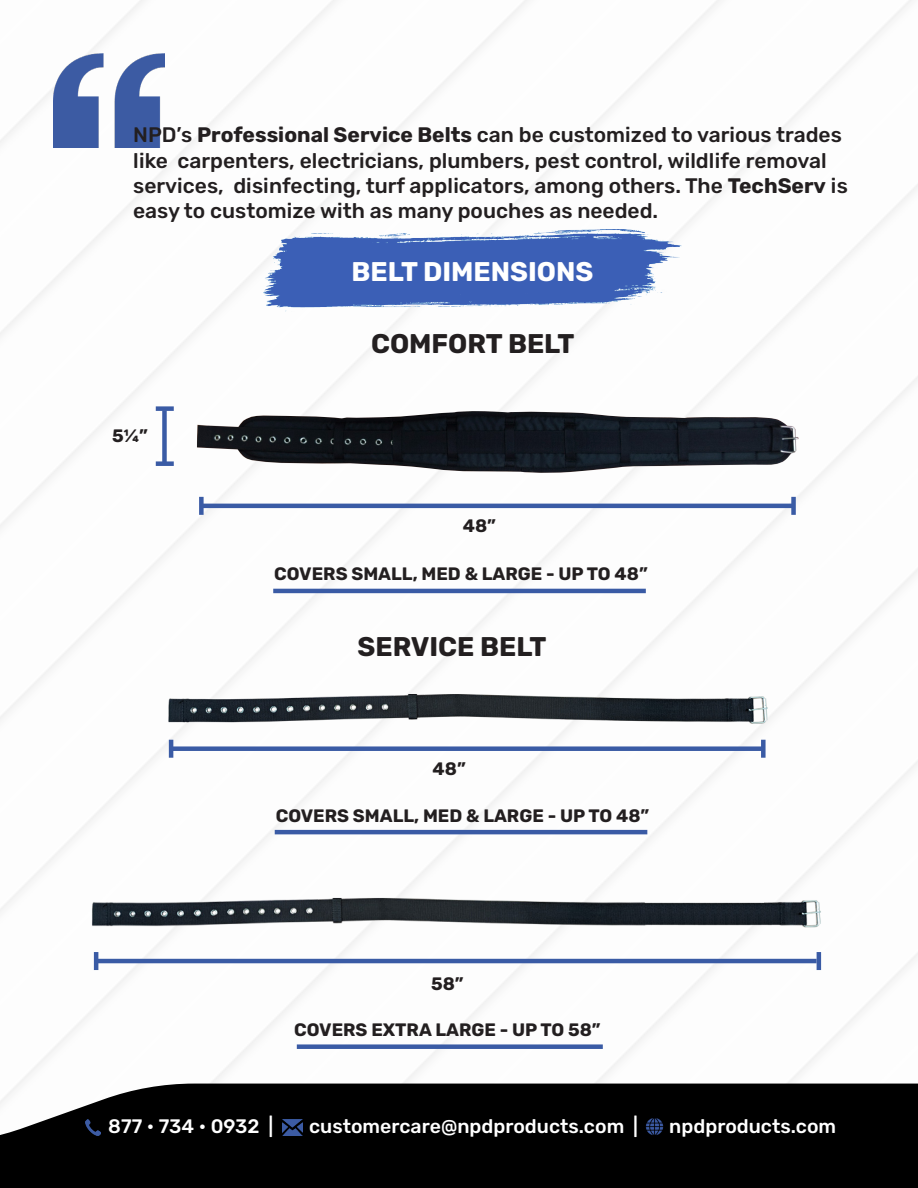
<style>
.page{position:relative;width:918px;height:1188px;background:#fff}
.page>*{position:absolute;margin:0;border:0;box-sizing:border-box;transform-origin:0 0}
.t1{font:700 27px "Rubik";color:#231f20}
.t2{font:700 27px "Rubik";color:#fff}
.t3{font:500 21px/25.2px "Rubik";color:#231f20}
.t4{font:500 19.5px "Rubik";color:#fff}
.t5{font:700 18px "Rubik";color:#231f20}
.s1{font-weight:700}
</style>
<div class="page">
<img style="left:0;top:0;width:918px;height:1084px">
<img style="left:53px;top:53px;width:111px;height:95px">
<div style="left:0;top:1084px;width:918px;height:104px;background:#000"></div>
<img style="left:85px;top:1119px;width:16px;height:16px">
<img style="left:283px;top:1120px;width:20px;height:15px">
<img style="left:646px;top:1118px;width:18px;height:17px">
<img style="left:263px;top:229px;width:418px;height:83px">
<img style="left:177px;top:391px;width:628px;height:103px">
<div style="left:162px;top:410px;width:5px;height:54px;background:#3a5ba5"></div>
<div style="left:156px;top:406px;width:18px;height:5px;background:#3a5ba5"></div>
<hr style="left:169px;top:740px;width:4px;height:18px;background:#3a5ba5">
<hr style="left:94px;top:952px;width:4px;height:18px;background:#3a5ba5">
<div style="left:199px;top:497px;width:5px;height:18px;background:#3a5ba5"></div>
<div style="left:761px;top:740px;width:5px;height:18px;background:#3a5ba5"></div>
<hr style="left:817px;top:952px;width:4px;height:18px;background:#3a5ba5">
<div style="left:791px;top:497px;width:5px;height:18px;background:#3a5ba5"></div>
<div style="left:156px;top:461px;width:18px;height:5px;background:#3a5ba5"></div>
<div style="left:172px;top:746px;width:593px;height:5px;background:#3a5ba5"></div>
<hr style="left:97px;top:959px;width:720px;height:4px;background:#3a5ba5">
<hr style="left:202px;top:504px;width:593px;height:4px;background:#3a5ba5">
<hr style="left:273px;top:589px;width:373px;height:4px;background:#3a5ba5">
<hr style="left:275px;top:830px;width:372px;height:4px;background:#3a5ba5">
<div style="left:297px;top:1044px;width:306px;height:5px;background:#3a5ba5"></div>
<img style="left:159px;top:669px;width:618px;height:65px">
<img style="left:79px;top:886px;width:756px;height:54px">
<p class="t3" style="left:133px;top:123px;width:716px">NPD’s <span class="s1">Professional Service Belts</span> can be customized to various trades like carpenters, electricians, plumbers, pest control, wildlife removal services, disinfecting, turf applicators, among others. The <span class="s1">TechServ</span> is easy to customize with as many pouches as needed.</p>
<p class="t2" style="left:352px;top:257px;width:243px">BELT DIMENSIONS</p>
<p class="t5" style="left:112px;top:425px;width:37px">5¼”</p>
<p class="t1" style="left:371px;top:328px;width:205px">COMFORT BELT</p>
<p class="t5" style="left:463px;top:515px;width:35px">48”</p>
<p class="t5" style="left:274px;top:564px;width:375px">COVERS SMALL, MED &amp; LARGE - UP TO 48”</p>
<p class="t1" style="left:358px;top:632px;width:191px">SERVICE BELT</p>
<p class="t5" style="left:433px;top:758px;width:35px">48”</p>
<p class="t5" style="left:276px;top:805px;width:375px">COVERS SMALL, MED &amp; LARGE - UP TO 48”</p>
<p class="t5" style="left:431px;top:974px;width:34px">58”</p>
<p class="t5" style="left:294px;top:1020px;width:308px">COVERS EXTRA LARGE - UP TO 58”</p>
<p class="t4" style="left:108px;top:1116px;width:167px">877 • 734 • 0932 |</p>
<p class="t4" style="left:309px;top:1116px;width:330px">customercare@npdproducts.com |</p>
<p class="t4" style="left:669px;top:1116px;width:168px">npdproducts.com</p>
</div>
